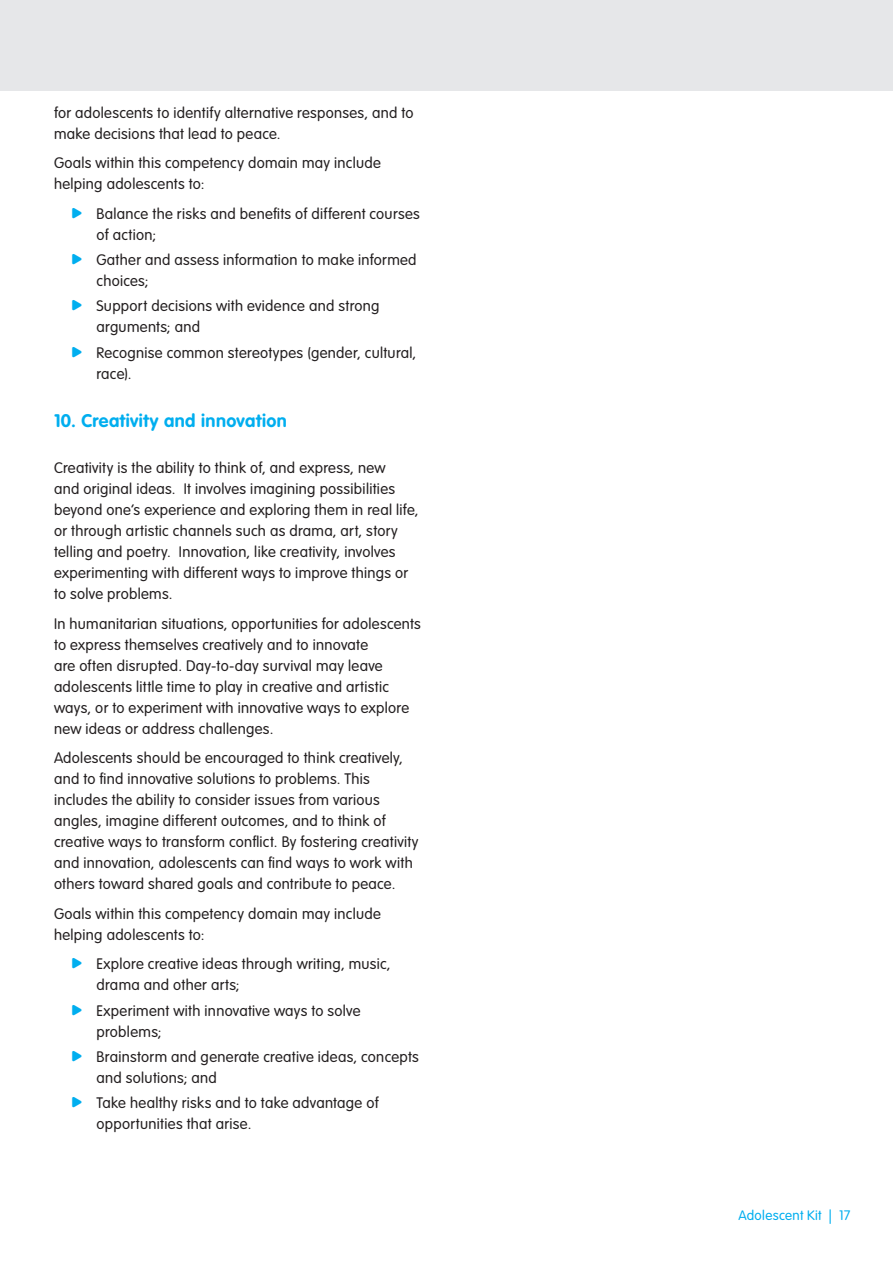
<style>
.page{position:relative;width:893px;height:1263px;background:#fff}
.page>*{position:absolute;margin:0;border:0;box-sizing:border-box;transform-origin:0 0}
.Subheading{font:700 18px "VAG Rounded Std";letter-spacing:.025em;color:#00aeef}
.Paragraph_Text{font:300 15px/21px "VAG Rounded Std";letter-spacing:.02em;color:#231f20}
.t1{font:300 13.5px "VAG Rounded Std";letter-spacing:.025em;color:#00aeef}
.s1{color:#00aeef}
</style>
<div class="page">
<div style="left:0;top:0;width:893px;height:91px;background:#e6e7e9"></div>
<p class="Paragraph_Text" style="left:54px;top:103px;width:361px">for adolescents to identify alternative responses, and to make decisions that lead to peace.</p>
<p class="Paragraph_Text" style="left:54px;top:153px;width:328px">Goals within this competency domain may include helping adolescents to:</p>
<p class="Paragraph_Text" style="left:97px;top:204px;width:325px;text-indent:-26px"><span class="s1">•</span> Balance the risks and benefits of different courses of action;</p>
<p class="Paragraph_Text" style="left:97px;top:250px;width:322px;text-indent:-26px"><span class="s1">•</span> Gather and assess information to make informed choices;</p>
<p class="Paragraph_Text" style="left:97px;top:296px;width:285px;text-indent:-26px"><span class="s1">•</span> Support decisions with evidence and strong arguments; and</p>
<p class="Paragraph_Text" style="left:97px;top:342px;width:321px;text-indent:-26px"><span class="s1">•</span> Recognise common stereotypes (gender, cultural, race).</p>
<p class="Subheading" style="left:54px;top:410px;width:234px">10. Creativity and innovation</p>
<p class="Paragraph_Text" style="left:54px;top:458px;width:366px">Creativity is the ability to think of, and express, new<br>and original ideas. It involves imagining possibilities beyond one’s experience and exploring them in real life, or through artistic channels such as drama, art, story telling and poetry. Innovation, like creativity, involves experimenting with different ways to improve things or to solve problems.</p>
<p class="Paragraph_Text" style="left:54px;top:613px;width:368px">In humanitarian situations, opportunities for adolescents to express themselves creatively and to innovate<br>are often disrupted. Day-to-day survival may leave adolescents little time to play in creative and artistic ways, or to experiment with innovative ways to explore new ideas or address challenges.</p>
<p class="Paragraph_Text" style="left:54px;top:748px;width:366px">Adolescents should be encouraged to think creatively, and to find innovative solutions to problems. This includes the ability to consider issues from various angles, imagine different outcomes, and to think of creative ways to transform conflict. By fostering creativity and innovation, adolescents can find ways to work with others toward shared goals and contribute to peace.</p>
<p class="Paragraph_Text" style="left:54px;top:903px;width:328px">Goals within this competency domain may include helping adolescents to:</p>
<p class="Paragraph_Text" style="left:97px;top:954px;width:296px;text-indent:-26px"><span class="s1">•</span> Explore creative ideas through writing, music, drama and other arts;</p>
<p class="Paragraph_Text" style="left:97px;top:1000px;width:266px;text-indent:-26px"><span class="s1">•</span> Experiment with innovative ways to solve problems;</p>
<p class="Paragraph_Text" style="left:97px;top:1046px;width:324px;text-indent:-26px"><span class="s1">•</span> Brainstorm and generate creative ideas, concepts and solutions; and</p>
<p class="Paragraph_Text" style="left:97px;top:1093px;width:284px;text-indent:-26px"><span class="s1">•</span> Take healthy risks and to take advantage of opportunities that arise.</p>
<p class="t1" style="left:738px;top:1208px;width:114px">Adolescent Kit | 17</p>
</div>
